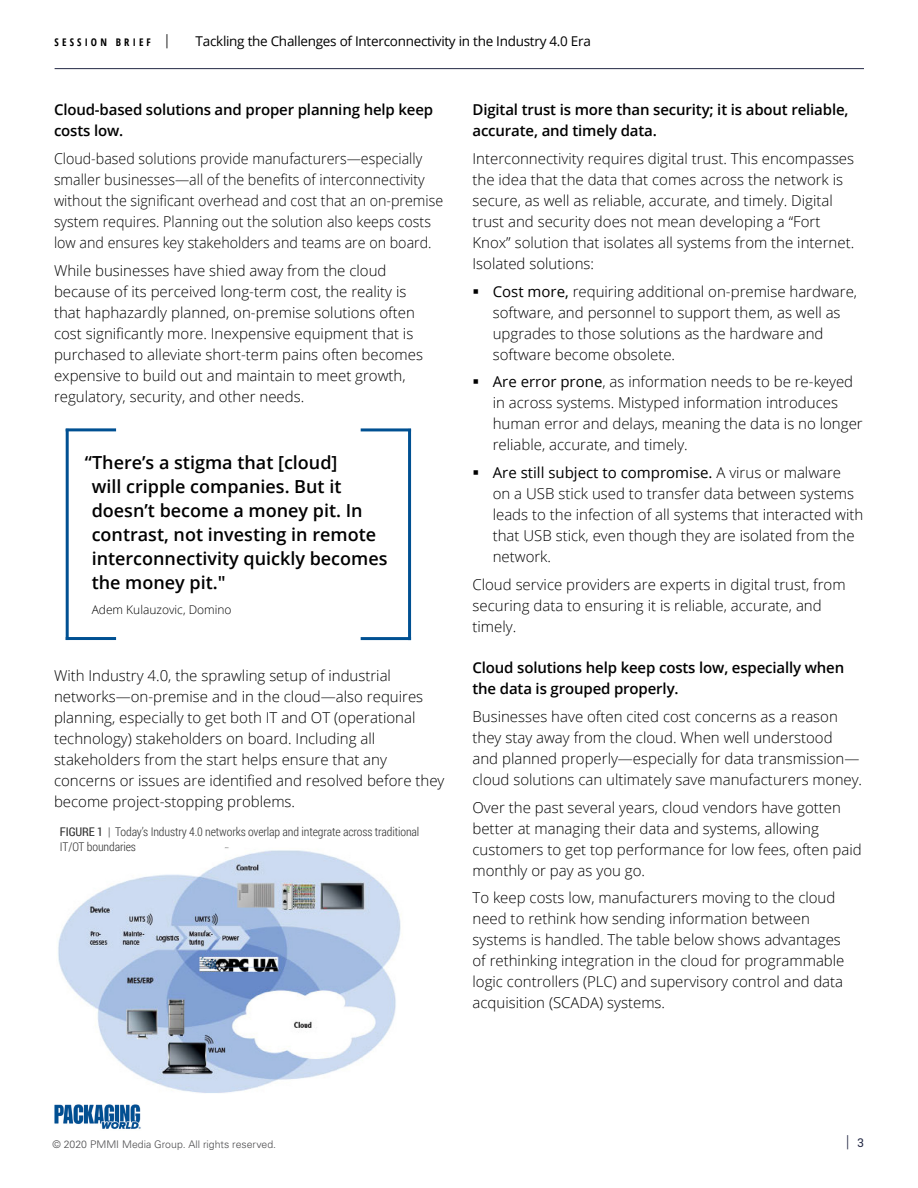
<style>
.page{position:relative;width:918px;height:1188px;background:#fff}
.page>*{position:absolute;margin:0;border:0;box-sizing:border-box;transform-origin:0 0}
.quote{font:600 18px/24px "Open Sans";color:#000}
.t1{font:300 16.5px "Roboto Slab";color:#242945}
.Body{font:300 15px/21px "Open Sans";color:#000}
.Body-2{font:300 15px/21px "Open Sans";color:#000;scale:.95 1}
.Header_3_w_space{font:600 15px/21px "Open Sans";letter-spacing:-.01em;color:#000}
.t2{font:13.5px "Open Sans";letter-spacing:-.02em;color:#000}
.Image_Title{font:300 12px/14.4px "Roboto Condensed";letter-spacing:-.01em;color:#333}
.quote_attr{font:300 12px "Open Sans";color:#000}
.t3{font:300 10.5px "Univers LT Std";color:#4d4d4f}
.t4{font:700 condensed 10.5px "Open Sans";letter-spacing:.3em;color:#000}
.s1{font-family:"Roboto Slab";font-weight:300;font-stretch:normal;font-size:16.5px}
.s2{font-weight:400}
.s3{font-weight:400;font-size:12px}
</style>
<div class="page">
<hr style="left:55px;top:68px;width:809px;height:1px;background:#242945">
<img style="left:54px;top:1104px;width:87px;height:25px">
<hr style="left:66px;top:429px;width:3px;height:211px;background:#005092">
<hr style="left:66px;top:428px;width:50px;height:3px;background:#005092">
<hr style="left:66px;top:637px;width:50px;height:3px;background:#005092">
<hr style="left:408px;top:429px;width:3px;height:211px;background:#005092">
<hr style="left:361px;top:428px;width:50px;height:3px;background:#005092">
<hr style="left:361px;top:637px;width:50px;height:3px;background:#005092">
<img style="left:58px;top:847px;width:343px;height:246px">
<p class="t4" style="left:55px;top:34px;width:116px">SESSION BRIEF <span class="s1">|</span></p>
<p class="t2" style="left:196px;top:32px;width:397px">Tackling the Challenges of Interconnectivity in the Industry 4.0 Era</p>
<p class="Header_3_w_space" style="left:54px;top:99px;width:381px">Cloud-based solutions and proper planning help keep costs low.</p>
<p class="Body-2" style="left:54px;top:148px;width:411px">Cloud-based solutions provide manufacturers—especially smaller businesses—all of the benefits of interconnectivity without the significant overhead and cost that an on-premise system requires. Planning out the solution also keeps costs low and ensures key stakeholders and teams are on board.</p>
<p class="Body" style="left:54px;top:259px;width:371px">While businesses have shied away from the cloud because of its perceived long-term cost, the reality is that haphazardly planned, on-premise solutions often cost significantly more. Inexpensive equipment that is purchased to alleviate short-term pains often becomes expensive to build out and maintain to meet growth, regulatory, security, and other needs.</p>
<p class="quote" style="left:92px;top:450px;width:297px;text-indent:-7px">“There’s a stigma that [cloud]<br>will cripple companies. But it doesn’t become a money pit. In contrast, not investing in remote interconnectivity quickly becomes the money pit."</p>
<p class="quote_attr" style="left:92px;top:601px;width:141px">Adem Kulauzovic, Domino</p>
<p class="Body" style="left:54px;top:665px;width:392px">With Industry 4.0, the sprawling setup of industrial networks—on-premise and in the cloud—also requires planning, especially to get both IT and OT (operational technology) stakeholders on board. Including all stakeholders from the start helps ensure that any concerns or issues are identified and resolved before they become project-stopping problems.</p>
<p class="Image_Title" style="left:60px;top:824px;width:361px"><span class="s2">FIGURE 1</span> | Today’s Industry 4.0 networks overlap and integrate across traditional<br>IT/OT boundaries</p>
<p class="Header_3_w_space" style="left:472px;top:99px;width:378px">Digital trust is more than security; it is about reliable, accurate, and timely data.</p>
<p class="Body" style="left:472px;top:148px;width:383px">Interconnectivity requires digital trust. This encompasses the idea that the data that comes across the network is secure, as well as reliable, accurate, and timely. Digital trust and security does not mean developing a “Fort Knox” solution that isolates all systems from the internet.<br>Isolated solutions:</p>
<p class="Body" style="left:493px;top:280px;width:366px"><span class="s2">Cost more,</span> requiring additional on-premise hardware, software, and personnel to support them, as well as upgrades to those solutions as the hardware and software become obsolete.</p>
<p class="Body" style="left:493px;top:371px;width:371px"><span class="s2">Are error prone</span>, as information needs to be re-keyed in across systems. Mistyped information introduces human error and delays, meaning the data is no longer reliable, accurate, and timely.</p>
<p class="Body" style="left:493px;top:462px;width:372px"><span class="s2">Are still subject to compromise.</span> A virus or malware<br>on a USB stick used to transfer data between systems leads to the infection of all systems that interacted with that USB stick, even though they are isolated from the network.</p>
<p class="Body" style="left:472px;top:574px;width:375px">Cloud service providers are experts in digital trust, from securing data to ensuring it is reliable, accurate, and timely.</p>
<p class="Header_3_w_space" style="left:472px;top:657px;width:373px">Cloud solutions help keep costs low, especially when the data is grouped properly.</p>
<p class="Body" style="left:472px;top:706px;width:391px">Businesses have often cited cost concerns as a reason they stay away from the cloud. When well understood<br>and planned properly—especially for data transmission— cloud solutions can ultimately save manufacturers money.</p>
<p class="Body" style="left:472px;top:796px;width:391px">Over the past several years, cloud vendors have gotten better at managing their data and systems, allowing customers to get top performance for low fees, often paid monthly or pay as you go.</p>
<p class="Body" style="left:472px;top:887px;width:374px">To keep costs low, manufacturers moving to the cloud need to rethink how sending information between systems is handled. The table below shows advantages of rethinking integration in the cloud for programmable logic controllers (PLC) and supervisory control and data acquisition (SCADA) systems.</p>
<p class="t3" style="left:52px;top:1138px;width:225px">© 2020 PMMI Media Group. All rights reserved.</p>
<p class="t1" style="left:846px;top:1129px;width:19px">| <span class="s3">3</span></p>
</div>
